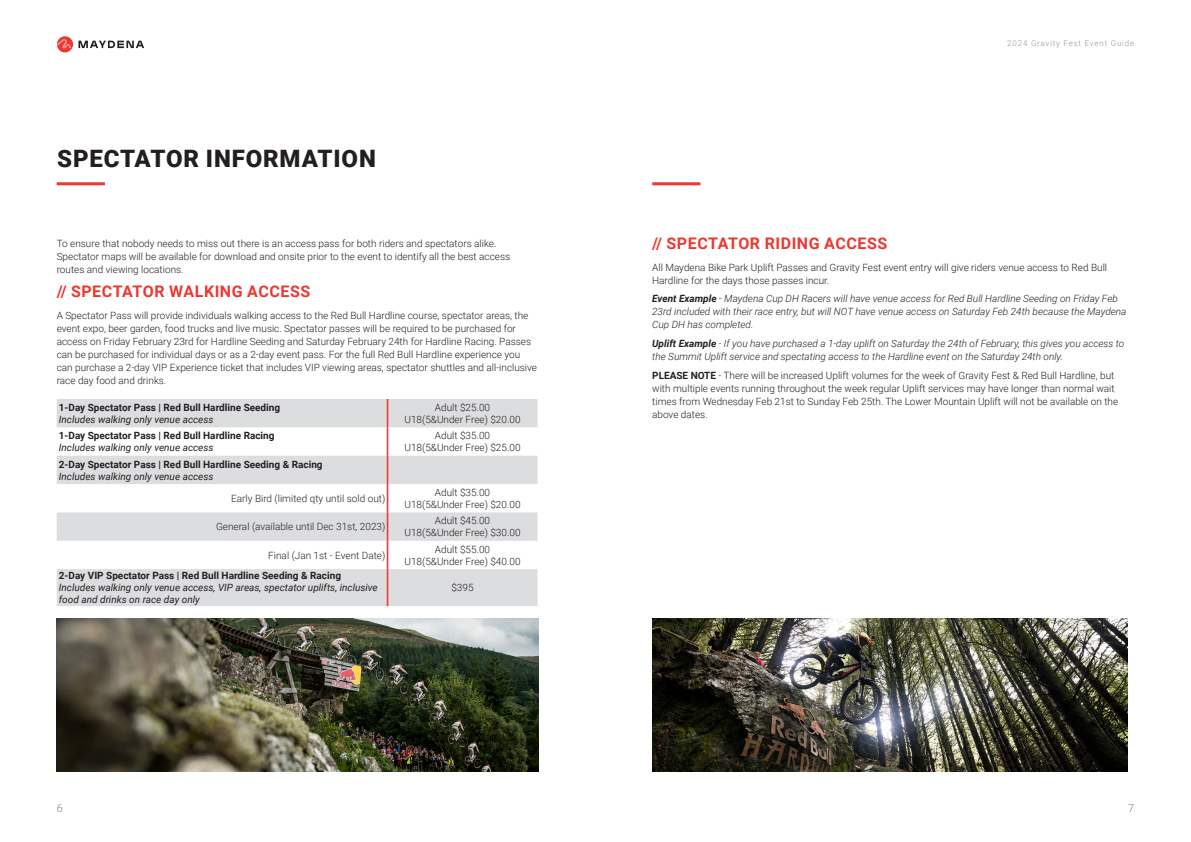
<style>
.page{position:relative;width:1191px;height:842px;background:#fff}
.page>*{position:absolute;margin:0;border:0;box-sizing:border-box;transform-origin:0 0}
.Title_Level_02{font:900 24px "Roboto";letter-spacing:.035em;color:#231f20}
.Title_Level_05{font:700 16px "Roboto";letter-spacing:.035em;color:#ee3731}
.t1{font:300 11px "Roboto";color:#808285}
.Body_Text{font:300 10px/13px "Roboto";color:#231f20}
.Body_Text-2{font:italic 300 10px/13px "Roboto";color:#231f20}
.t2{font:italic 10px/12px "Roboto";color:#231f20}
.t3{font:700 10px "Roboto";color:#231f20}
.t4{font:300 8px "Roboto";letter-spacing:.1em;color:#939598}
.s1{font-weight:700}
</style>
<div class="page">
<svg style="left:57px;top:36px;width:87px;height:16px"></svg>
<hr style="left:57px;top:182px;width:48px;height:3px;background:#ee3731">
<img style="left:57px;top:619px;width:482px;height:152px">
<hr style="left:652px;top:182px;width:48px;height:3px;background:#ee3731">
<img style="left:652px;top:619px;width:475px;height:152px">
<svg style="left:57px;top:399px;width:480px;height:207px;fill:#dcdddf"></svg>
<svg style="left:387px;top:399px;width:1px;height:170px"></svg>
<hr style="left:387px;top:569px;width:1px;height:37px;background:#ef3b32">
<p class="Title_Level_02" style="left:57px;top:142px;width:320px">SPECTATOR INFORMATION</p>
<p class="Body_Text" style="left:57px;top:236px;width:455px">To ensure that nobody needs to miss out there is an access pass for both riders and spectators alike.<br>Spectator maps will be available for download and onsite prior to the event to identify all the best access routes and viewing locations.</p>
<p class="Title_Level_05" style="left:57px;top:281px;width:255px">// SPECTATOR WALKING ACCESS</p>
<p class="Body_Text" style="left:57px;top:309px;width:482px">A Spectator Pass will provide individuals walking access to the Red Bull Hardline course, spectator areas, the event expo, beer garden, food trucks and live music. Spectator passes will be required to be purchased for access on Friday February 23rd for Hardline Seeding and Saturday February 24th for Hardline Racing. Passes can be purchased for individual days or as a 2-day event pass. For the full Red Bull Hardline experience you can purchase a 2-day VIP Experience ticket that includes VIP viewing areas, spectator shuttles and all-inclusive race day food and drinks.</p>
<p class="t3" style="left:59px;top:400px;width:223px">1-Day Spectator Pass | Red Bull Hardline Seeding</p>
<p class="t2" style="left:59px;top:413px;width:156px">Includes walking only venue access</p>
<p class="t3" style="left:59px;top:429px;width:217px">1-Day Spectator Pass | Red Bull Hardline Racing</p>
<p class="t2" style="left:59px;top:441px;width:156px">Includes walking only venue access</p>
<p class="t3" style="left:59px;top:457px;width:265px">2-Day Spectator Pass | Red Bull Hardline Seeding &amp; Racing</p>
<p class="t2" style="left:59px;top:470px;width:156px">Includes walking only venue access</p>
<p class="Body_Text" style="left:231px;top:492px;width:156px">Early Bird (limited qty until sold out)</p>
<p class="Body_Text" style="left:216px;top:520px;width:171px">General (available until Dec 31st, 2023)</p>
<p class="Body_Text" style="left:268px;top:548px;width:119px">Final (Jan 1st - Event Date)</p>
<p class="Body_Text" style="left:435px;top:400px;width:57px">Adult $25.00</p>
<p class="Body_Text" style="left:404px;top:412px;width:118px">U18(5&amp;Under Free) $20.00</p>
<p class="Body_Text" style="left:435px;top:429px;width:57px">Adult $35.00</p>
<p class="Body_Text" style="left:404px;top:441px;width:118px">U18(5&amp;Under Free) $25.00</p>
<p class="Body_Text" style="left:435px;top:486px;width:57px">Adult $35.00</p>
<p class="Body_Text" style="left:404px;top:498px;width:118px">U18(5&amp;Under Free) $20.00</p>
<p class="Body_Text" style="left:435px;top:514px;width:57px">Adult $45.00</p>
<p class="Body_Text" style="left:404px;top:526px;width:118px">U18(5&amp;Under Free) $30.00</p>
<p class="Body_Text" style="left:435px;top:542px;width:57px">Adult $55.00</p>
<p class="Body_Text" style="left:404px;top:554px;width:118px">U18(5&amp;Under Free) $40.00</p>
<p class="t3" style="left:59px;top:569px;width:284px">2-Day VIP Spectator Pass | Red Bull Hardline Seeding &amp; Racing</p>
<p class="t2" style="left:59px;top:581px;width:320px">Includes walking only venue access, VIP areas, spectator uplifts, inclusive food and drinks on race day only</p>
<p class="Body_Text" style="left:451px;top:581px;width:24px">$395</p>
<p class="t1" style="left:57px;top:801px;width:8px">6</p>
<p class="t4" style="left:1007px;top:37px;width:128px">2024 Gravity Fest Event Guide</p>
<p class="Title_Level_05" style="left:652px;top:232px;width:236px">// SPECTATOR RIDING ACCESS</p>
<p class="Body_Text" style="left:652px;top:260px;width:456px">All Maydena Bike Park Uplift Passes and Gravity Fest event entry will give riders venue access to Red Bull<br>Hardline for the days those passes incur.</p>
<p class="Body_Text-2" style="left:652px;top:292px;width:476px"><span class="s1">Event Example</span> - Maydena Cup DH Racers will have venue access for Red Bull Hardline Seeding on Friday Feb<br>23rd included with their race entry, but will NOT have venue access on Saturday Feb 24th because the Maydena<br>Cup DH has completed.</p>
<p class="Body_Text-2" style="left:652px;top:337px;width:474px"><span class="s1">Uplift Example</span> - If you have purchased a 1-day uplift on Saturday the 24th of February, this gives you access to the Summit Uplift service and spectating access to the Hardline event on the Saturday 24th only.</p>
<p class="Body_Text" style="left:652px;top:368px;width:467px"><span class="s1">PLEASE NOTE</span> - There will be increased Uplift volumes for the week of Gravity Fest &amp; Red Bull Hardline, but with multiple events running throughout the week regular Uplift services may have longer than normal wait times from Wednesday Feb 21st to Sunday Feb 25th. The Lower Mountain Uplift will not be available on the above dates.</p>
<p class="t1" style="left:1128px;top:801px;width:8px">7</p>
</div>
